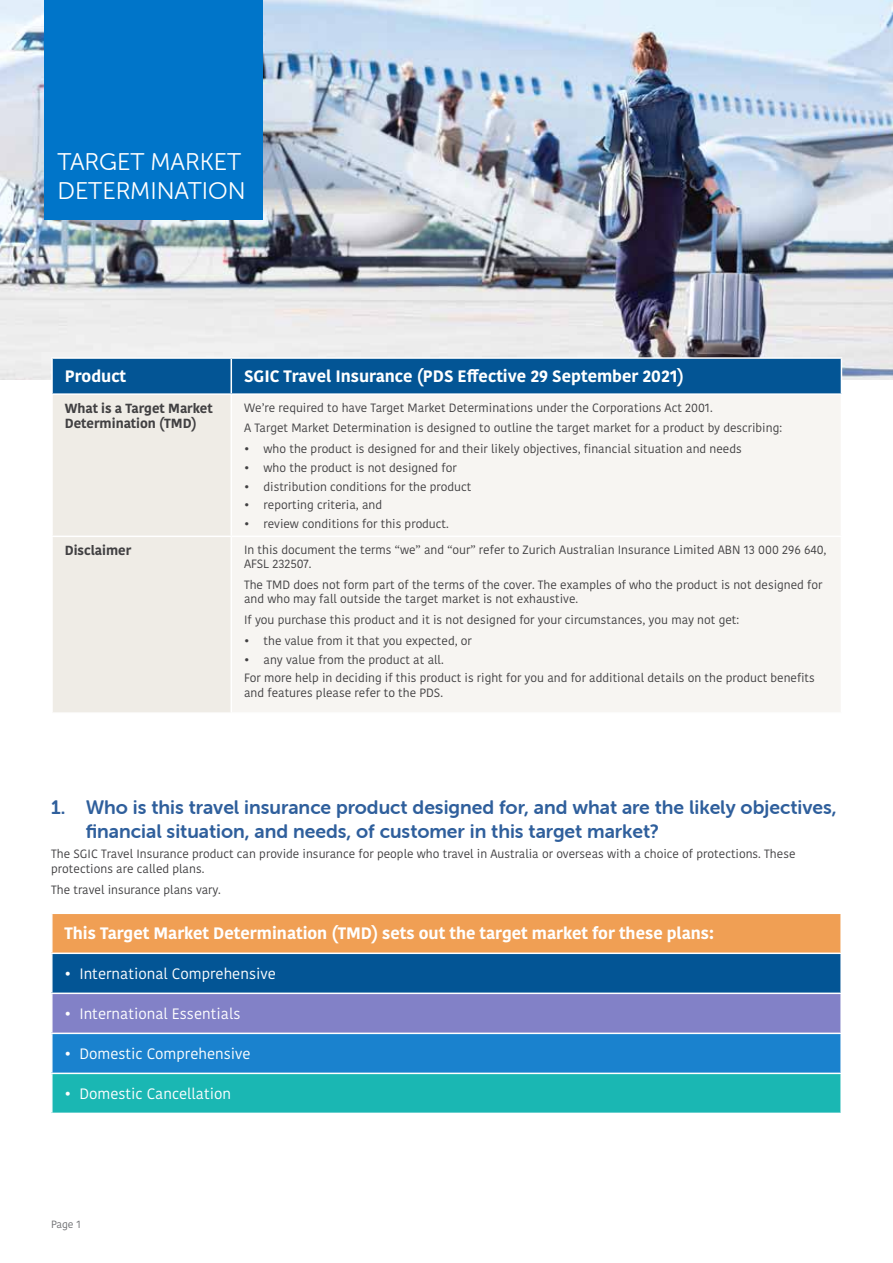
<style>
.page{position:relative;width:893px;height:1263px;background:#fff}
.page>*{position:absolute;margin:0;border:0;box-sizing:border-box;transform-origin:0 0}
.t1{font:24px/28.8px "Museo Sans Rounded 300";color:#fff}
.t2{font:19.5px/23.4px "Museo Sans Rounded 700";color:#2f5f9c}
.t3{font:700 16.5px "Kohinoor";color:#fff}
.t4{font:15px "Kohinoor";color:#fff}
.t5{font:700 13.2px/15.9px "Kohinoor";color:#414042}
.t6{font:12px/14.4px "Kohinoor";color:#414042}
.t7{font:10.5px "Kohinoor";color:#6d6e71}
</style>
<div class="page">
<img style="left:0;top:0;width:893px;height:379px">
<div style="left:44px;top:0;width:218px;height:219px;background:#0075c9"></div>
<div style="left:53px;top:359px;width:788px;height:34px;background:#035595"></div>
<div style="left:53px;top:395px;width:178px;height:317px;background:#efece6"></div>
<div style="left:232px;top:395px;width:608px;height:317px;background:#f7f5f2"></div>
<hr style="left:51px;top:357px;width:180px;height:2px;background:#fff">
<hr style="left:51px;top:359px;width:2px;height:34px;background:#fff">
<hr style="left:231px;top:357px;width:611px;height:2px;background:#fff">
<hr style="left:231px;top:359px;width:1px;height:34px;background:#fff">
<hr style="left:841px;top:359px;width:1px;height:34px;background:#fff">
<hr style="left:51px;top:536px;width:180px;height:1px;background:#fff">
<hr style="left:231px;top:536px;width:611px;height:1px;background:#fff">
<div style="left:52px;top:913px;width:789px;height:40px;background:#f09f54"></div>
<div style="left:52px;top:953px;width:789px;height:40px;background:#035595"></div>
<div style="left:52px;top:993px;width:789px;height:40px;background:#8281c7"></div>
<div style="left:52px;top:1033px;width:789px;height:40px;background:#1a82ce"></div>
<div style="left:52px;top:1073px;width:789px;height:40px;background:#1ab7b3"></div>
<hr style="left:51px;top:954px;width:2px;height:38px;background:#fff">
<hr style="left:840px;top:954px;width:2px;height:38px;background:#fff">
<hr style="left:51px;top:992px;width:791px;height:2px;background:#fff">
<hr style="left:51px;top:994px;width:2px;height:38px;background:#fff">
<hr style="left:840px;top:994px;width:2px;height:38px;background:#fff">
<hr style="left:51px;top:1032px;width:791px;height:2px;background:#fff">
<hr style="left:51px;top:1034px;width:2px;height:38px;background:#fff">
<hr style="left:840px;top:1034px;width:2px;height:38px;background:#fff">
<hr style="left:51px;top:1072px;width:791px;height:2px;background:#fff">
<hr style="left:51px;top:1074px;width:2px;height:39px;background:#fff">
<hr style="left:840px;top:1074px;width:2px;height:39px;background:#fff">
<hr style="left:51px;top:912px;width:791px;height:2px;background:#fff">
<hr style="left:51px;top:914px;width:2px;height:38px;background:#fff">
<hr style="left:840px;top:914px;width:2px;height:38px;background:#fff">
<hr style="left:51px;top:952px;width:791px;height:2px;background:#fff">
<h1 class="t1" style="left:58px;top:147px;width:190px">TARGET MARKET<br>DETERMINATION</h1>
<h3 class="t3" style="left:65px;top:366px;width:63px">Product</h3>
<h3 class="t3" style="left:244px;top:366px;width:441px">SGIC Travel Insurance (PDS Effective 29 September 2021)</h3>
<p class="t5" style="left:65px;top:400px;width:149px">What is a Target Market<br>Determination (TMD)</p>
<p class="t6" style="left:244px;top:397px;width:539px;line-height:20.9px">We’re required to have Target Market Determinations under the Corporations Act 2001.<br>A Target Market Determination is designed to outline the target market for a product by describing:</p>
<p class="t6" style="left:244px;top:442px;width:499px">• who the product is designed for and their likely objectives, financial situation and needs</p>
<p class="t6" style="left:244px;top:461px;width:214px">• who the product is not designed for</p>
<p class="t6" style="left:244px;top:479px;width:229px">• distribution conditions for the product</p>
<p class="t6" style="left:244px;top:498px;width:140px">• reporting criteria, and</p>
<p class="t6" style="left:244px;top:517px;width:206px">• review conditions for this product.</p>
<p class="t5" style="left:65px;top:542px;width:68px">Disclaimer</p>
<p class="t6" style="left:244px;top:543px;width:584px">In this document the terms “we” and “our” refer to Zurich Australian Insurance Limited ABN 13 000 296 640,<br>AFSL 232507.</p>
<p class="t6" style="left:244px;top:578px;width:580px">The TMD does not form part of the terms of the cover. The examples of who the product is not designed for and who may fall outside the target market is not exhaustive.</p>
<p class="t6" style="left:244px;top:613px;width:497px">If you purchase this product and it is not designed for your circumstances, you may not get:</p>
<p class="t6" style="left:244px;top:634px;width:229px">• the value from it that you expected, or</p>
<p class="t6" style="left:244px;top:650px;width:572px;line-height:18.6px">• any value from the product at all.<br>For more help in deciding if this product is right for you and for additional details on the product benefits</p>
<p class="t6" style="left:244px;top:685px;width:200px">and features please refer to the PDS.</p>
<h2 class="t2" style="left:86px;top:796px;width:752px;text-indent:-34px">1. Who is this travel insurance product designed for, and what are the likely objectives, financial situation, and needs, of customer in this target market?</h2>
<p class="t6" style="left:51px;top:847px;width:746px">The SGIC Travel Insurance product can provide insurance for people who travel in Australia or overseas with a choice of protections. These protections are called plans.</p>
<p class="t6" style="left:51px;top:882px;width:171px">The travel insurance plans vary.</p>
<h3 class="t3" style="left:65px;top:923px;width:651px">This Target Market Determination (TMD) sets out the target market for these plans:</h3>
<p class="t4" style="left:65px;top:964px;width:213px">• International Comprehensive</p>
<p class="t4" style="left:65px;top:1004px;width:177px">• International Essentials</p>
<p class="t4" style="left:65px;top:1044px;width:188px">• Domestic Comprehensive</p>
<p class="t4" style="left:65px;top:1084px;width:168px">• Domestic Cancellation</p>
<p class="t7" style="left:51px;top:1218px;width:31px">Page 1</p>
</div>
